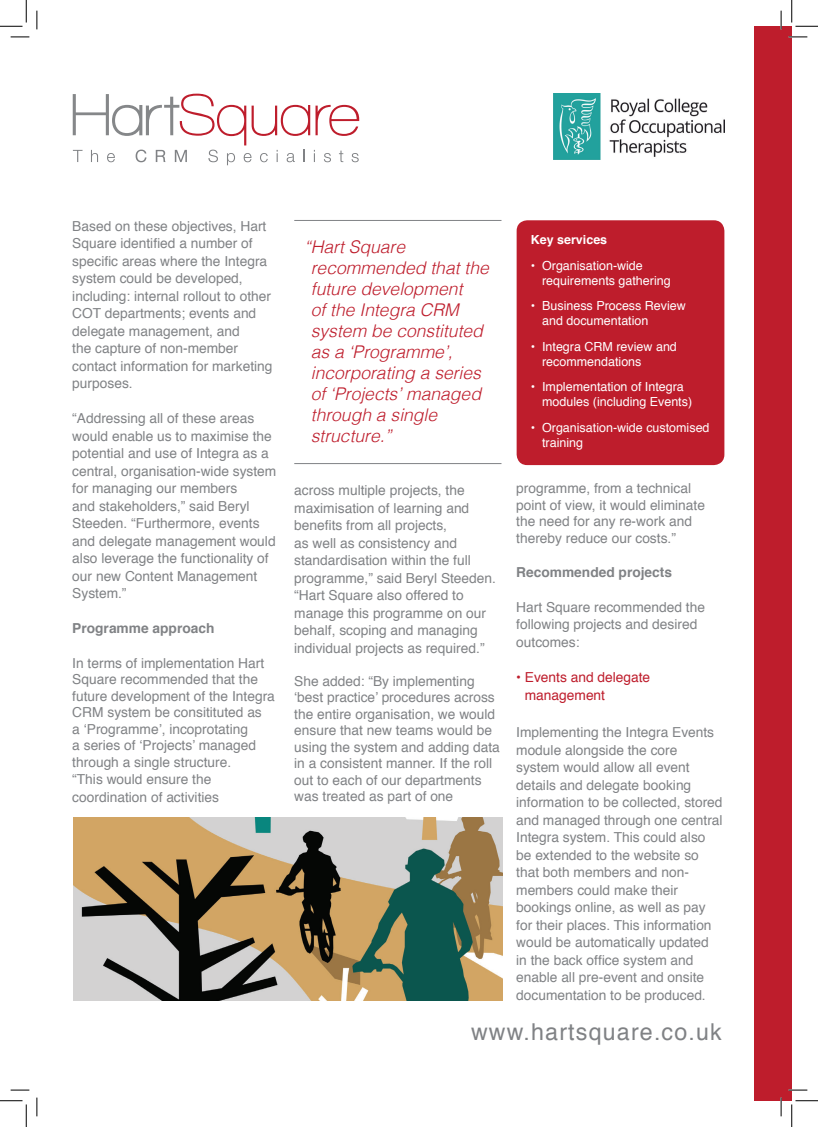
<style>
.page{position:relative;width:818px;height:1127px;background:#fff}
.page>*{position:absolute;margin:0;border:0;box-sizing:border-box;transform-origin:0 0}
.t1{font:23.25px "Helvetica";letter-spacing:.05em;color:#808285}
.t2{font:italic 300 17.5px/21px "Helvetica";color:#be1d2c}
.t3{font:13.75px/17.5px "Helvetica";color:#808285}
.t4{font:700 13.75px "Helvetica";color:#808285}
.t5{font:13.75px/17.5px "Helvetica";color:#be1d2c}
.t6{font:12.5px/15px "Helvetica";color:#fff}
.t7{font:700 12.5px "Helvetica";color:#fff}
</style>
<div class="page">
<hr style="left:294px;top:220px;width:207px;height:1px;background:#808285">
<hr style="left:294px;top:463px;width:207px;height:1px;background:#808285">
<div style="left:754px;top:26px;width:38px;height:1074px;background:#be1d2c"></div>
<svg style="left:73px;top:94px;width:286px;height:71px"></svg>
<img style="left:554px;top:94px;width:170px;height:65px">
<img style="left:73px;top:817px;width:429px;height:183px">
<div style="left:517px;top:220px;width:207px;height:245px;background:#be1d2c;border-radius:11px"></div>
<svg style="left:11px;top:36px;width:18px;height:2px"></svg>
<svg style="left:788px;top:36px;width:19px;height:2px"></svg>
<svg style="left:11px;top:1089px;width:18px;height:1px"></svg>
<svg style="left:788px;top:1089px;width:19px;height:1px"></svg>
<svg style="left:36px;top:11px;width:2px;height:18px"></svg>
<svg style="left:36px;top:1097px;width:2px;height:18px"></svg>
<svg style="left:780px;top:11px;width:2px;height:18px"></svg>
<svg style="left:780px;top:1097px;width:2px;height:18px"></svg>
<svg style="left:0;top:0;width:27px;height:27px"></svg>
<svg style="left:0;top:1100px;width:27px;height:26px"></svg>
<svg style="left:791px;top:0;width:27px;height:27px"></svg>
<svg style="left:791px;top:1100px;width:27px;height:26px"></svg>
<p class="t3" style="left:72px;top:217px;width:202px">Based on these objectives, Hart<br>Square identified a number of specific areas where the Integra system could be developed, including: internal rollout to other<br>COT departments; events and delegate management, and<br>the capture of non-member contact information for marketing purposes.</p>
<p class="t3" style="left:72px;top:410px;width:206px">“Addressing all of these areas would enable us to maximise the potential and use of Integra as a central, organisation-wide system for managing our members<br>and stakeholders,” said Beryl<br>Steeden. “Furthermore, events and delegate management would also leverage the functionality of our new Content Management<br>System.”</p>
<p class="t4" style="left:72px;top:617px;width:144px">Programme approach</p>
<p class="t3" style="left:72px;top:654px;width:204px;line-height:16.8px">In terms of implementation Hart<br>Square recommended that the future development of the Integra<br>CRM system be consitituted as<br>a ‘Programme’, incoprotating<br>a series of ‘Projects’ managed through a single structure.<br>“This would ensure the coordination of activities</p>
<p class="t2" style="left:311px;top:235px;width:179px;text-indent:-7px">“ Hart Square recommended that the future development<br>of the Integra CRM system be constituted as a ‘Programme’, incorporating a series of ‘Projects’ managed through a single structure.”</p>
<p class="t7" style="left:531px;top:229px;width:78px">Key services</p>
<p class="t6" style="left:542px;top:258px;width:130px;text-indent:-11px">• Organisation-wide requirements gathering</p>
<p class="t6" style="left:542px;top:298px;width:145px;text-indent:-11px">• Business Process Review and documentation</p>
<p class="t6" style="left:542px;top:339px;width:136px;text-indent:-11px">• Integra CRM review and recommendations</p>
<p class="t6" style="left:542px;top:380px;width:152px;text-indent:-11px">• Implementation of Integra modules (including Events)</p>
<p class="t6" style="left:542px;top:420px;width:169px;text-indent:-11px">• Organisation-wide customised training</p>
<p class="t3" style="left:516px;top:480px;width:190px;line-height:16.5px">programme, from a technical point of view, it would eliminate the need for any re-work and thereby reduce our costs.”</p>
<p class="t4" style="left:516px;top:561px;width:157px">Recommended projects</p>
<p class="t3" style="left:516px;top:598px;width:190px">Hart Square recommended the following projects and desired outcomes:</p>
<p class="t5" style="left:525px;top:668px;width:127px;text-indent:-9px">• Events and delegate management</p>
<p class="t3" style="left:516px;top:723px;width:208px">Implementing the Integra Events module alongside the core system would allow all event details and delegate booking information to be collected, stored and managed through one central<br>Integra system. This could also be extended to the website so that both members and non&shy;members could make their bookings online, as well as pay for their places. This information would be automatically updated in the back office system and enable all pre-event and onsite documentation to be produced.</p>
<h1 class="t1" style="left:471px;top:1013px;width:252px">www.hartsquare.co.uk</h1>
<p class="t3" style="left:294px;top:481px;width:203px">across multiple projects, the maximisation of learning and benefits from all projects,<br>as well as consistency and standardisation within the full programme,” said Beryl Steeden. “Hart Square also offered to manage this programme on our behalf, scoping and managing individual projects as required.”</p>
<p class="t3" style="left:294px;top:673px;width:207px;line-height:16.5px">She added: “By implementing ‘best practice’ procedures across the entire organisation, we would ensure that new teams would be using the system and adding data in a consistent manner. If the roll out to each of our departments was treated as part of one</p>
</div>
